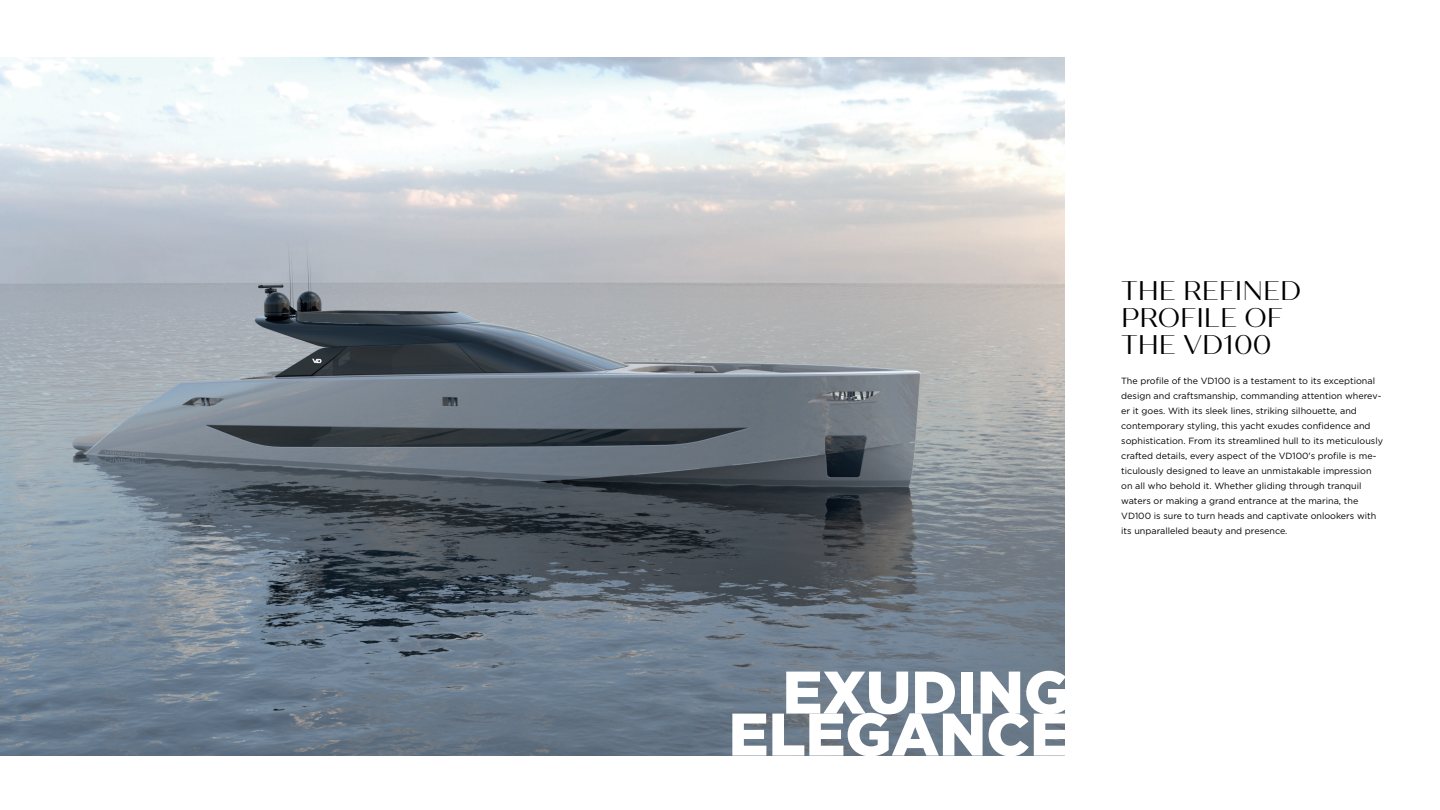
<style>
.page{position:relative;width:1440px;height:810px;background:#fff}
.page>*{position:absolute;margin:0;border:0;box-sizing:border-box;transform-origin:0 0}
.t1{font:900 60px "Gotham";color:#fff}
.t2{font:27px/27px "Quiche Sans";color:#000001}
.t3{font:9px/15px "Gotham";color:#000001}
</style>
<div class="page">
<img style="left:0;top:58px;width:1065px;height:697px">
<h2 class="t2" style="left:1121px;top:278px;width:181px">THE REFINED<br>PROFILE OF<br>THE VD100</h2>
<p class="t3" style="left:1121px;top:373px;width:263px">The profile of the VD100 is a testament to its exceptional design and craftsmanship, commanding attention wherev&shy;er it goes. With its sleek lines, striking silhouette, and contemporary styling, this yacht exudes confidence and sophistication. From its streamlined hull to its meticulously crafted details, every aspect of the VD100's profile is me&shy;ticulously designed to leave an unmistakable impression on all who behold it. Whether gliding through tranquil waters or making a grand entrance at the marina, the VD100 is sure to turn heads and captivate onlookers with its unparalleled beauty and presence.</p>
<h1 class="t1" style="left:783px;top:651px;width:289px">EXUDING</h1>
<h1 class="t1" style="left:729px;top:693px;width:343px">ELEGANCE</h1>
</div>
